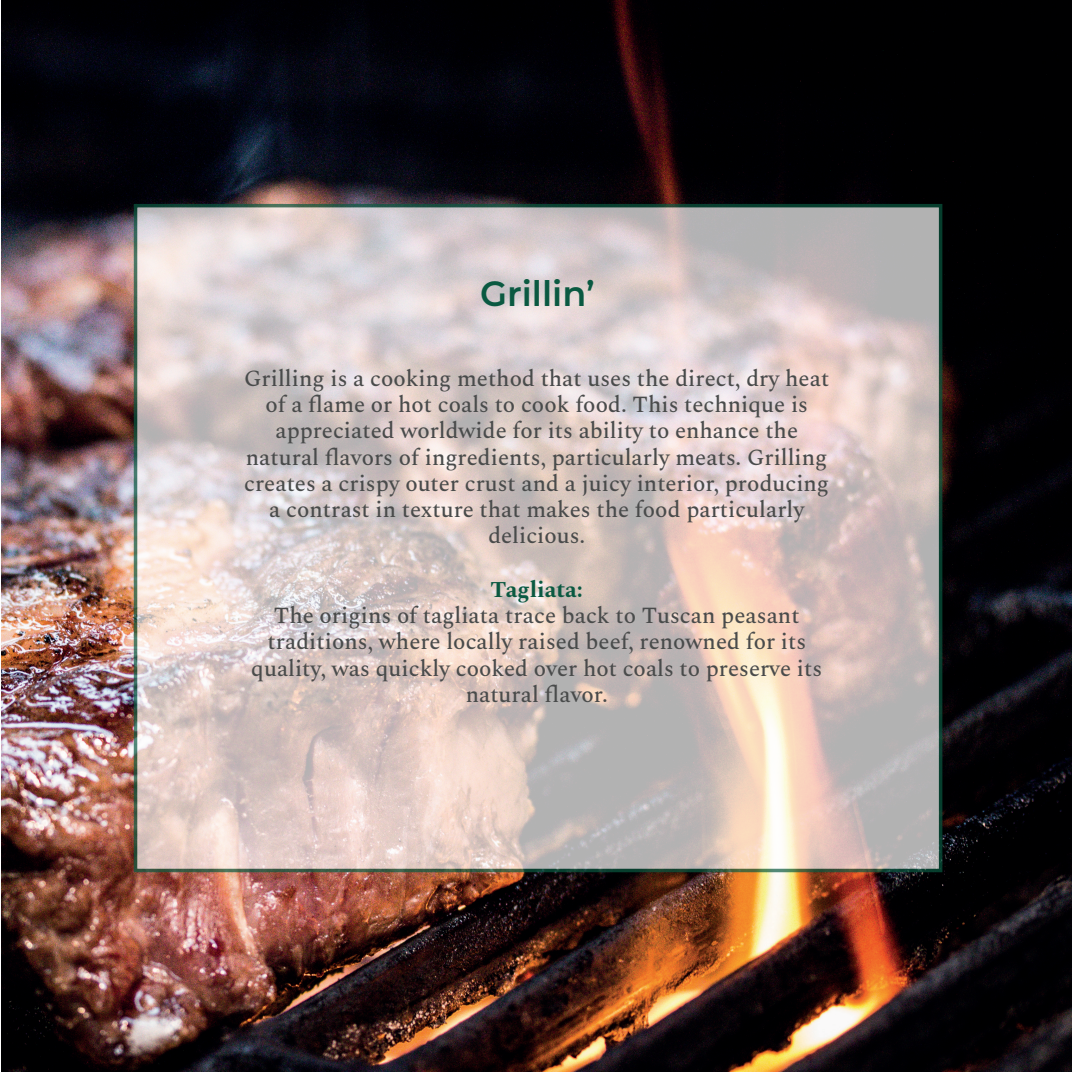
<style>
.page{position:relative;width:1072px;height:1072px;background:#fff}
.page>*{position:absolute;margin:0;border:0;box-sizing:border-box;transform-origin:0 0}
.t1{font:600 35px "Montserrat";color:#0a5941}
.t2{font:500 22.75px/26.2px "Spectral";color:#494b4b;text-align:center}
.t3{font:700 22.75px "Spectral";color:#0a5941}
</style>
<div class="page">
<img style="left:1px;top:0;width:1070px;height:1071px">
<svg style="left:134px;top:204px;width:808px;height:668px;background:#d4c7c3"></svg>
<h1 class="t1" style="left:480px;top:268px;width:116px">Grillin’</h1>
<p class="t2" style="left:244px;top:363px;width:586px">Grilling is a cooking method that uses the direct, dry heat of a flame or hot coals to cook food. This technique is appreciated worldwide for its ability to enhance the natural flavors of ingredients, particularly meats. Grilling creates a crispy outer crust and a juicy interior, producing a contrast in texture that makes the food particularly delicious.</p>
<p class="t3" style="left:490px;top:573px;width:94px">Tagliata:</p>
<p class="t2" style="left:251px;top:601px;width:572px">The origins of tagliata trace back to Tuscan peasant traditions, where locally raised beef, renowned for its quality, was quickly cooked over hot coals to preserve its natural flavor.</p>
</div>
